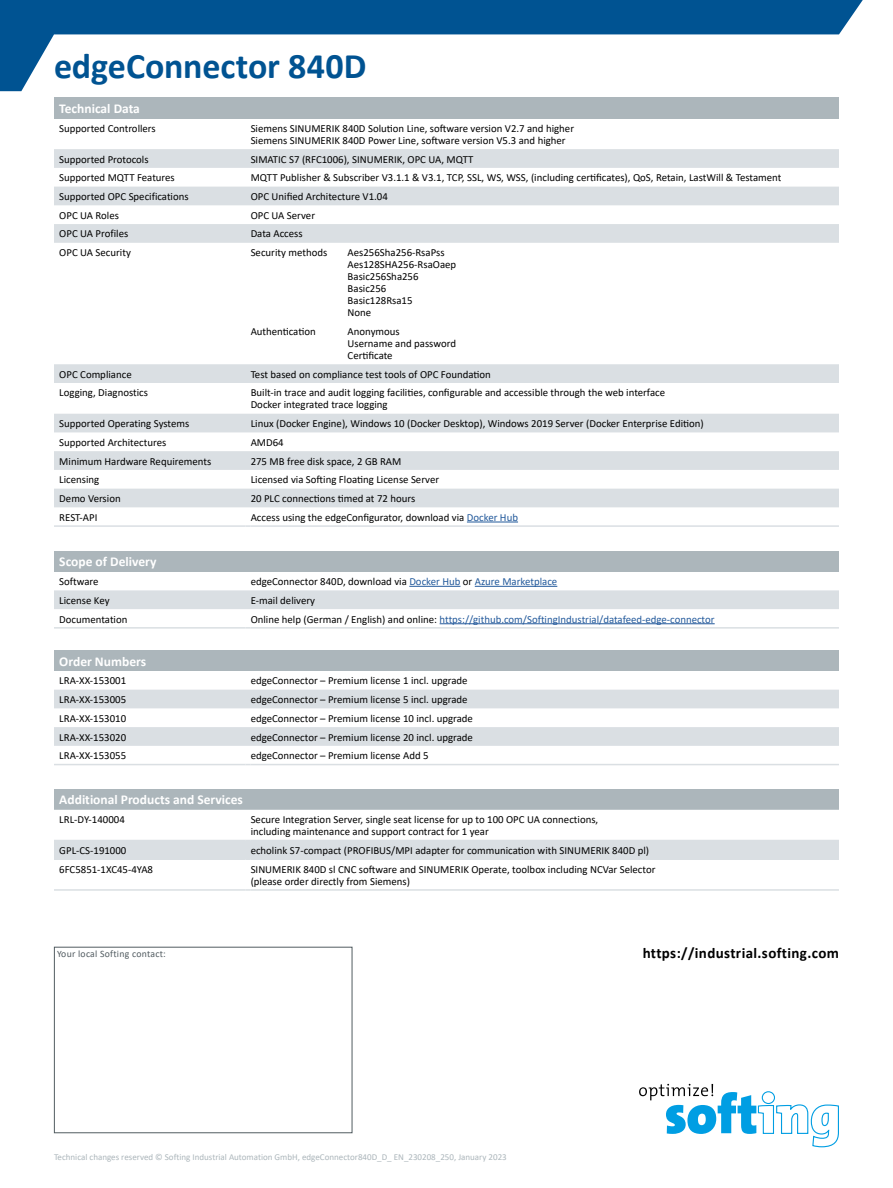
<style>
.page{position:relative;width:893px;height:1188px;background:#fff}
.page>*{position:absolute;margin:0;border:0;box-sizing:border-box;transform-origin:0 0}
.Headline__Produktnam{font:700 36px "Calibri";letter-spacing:-.005em;color:#005392}
.t1{font:700 15px "Calibri";letter-spacing:.025em;color:#000}
.Tabelle__Überschrift{font:700 13.5px "Calibri";color:#fff}
.Tabelle__Text_7_2_pt{font:10.8px/12px "Calibri";color:#000}
.Tabelle__Text_7_2_pt-2{font:10.8px "Calibri";color:#22599b}
.t2{font:9.75px "Calibri";letter-spacing:.025em;color:#525c61}
.t3{font:9px "Calibri";color:#acb6bb}
.s1{color:#22599b}
.s2{color:#000}
</style>
<div class="page">
<svg style="left:0;top:0;width:863px;height:91px"></svg>
<div style="left:54px;top:947px;width:298px;height:186px;background:#fff;border:1px solid #525c61"></div>
<svg style="left:639px;top:1084px;width:200px;height:63px"></svg>
<div style="left:54px;top:97px;width:785px;height:21px;background:#acb6bb"></div>
<svg style="left:54px;top:149px;width:785px;height:234px"></svg>
<svg style="left:54px;top:414px;width:785px;height:93px;fill:#dadfe3"></svg>
<hr style="left:54px;top:525px;width:191px;height:2px;background:#dadfe3">
<svg style="left:245px;top:525px;width:6px;height:2px"></svg>
<hr style="left:251px;top:525px;width:97px;height:2px;background:#dadfe3">
<hr style="left:348px;top:525px;width:491px;height:2px;background:#dadfe3">
<hr style="left:467px;top:522px;width:51px;height:1px;background:#22599b">
<div style="left:54px;top:551px;width:785px;height:21px;background:#acb6bb"></div>
<div style="left:54px;top:590px;width:785px;height:19px;background:#dadfe3"></div>
<hr style="left:54px;top:627px;width:191px;height:2px;background:#dadfe3">
<svg style="left:245px;top:627px;width:6px;height:2px"></svg>
<hr style="left:251px;top:627px;width:588px;height:2px;background:#dadfe3">
<hr style="left:409px;top:586px;width:51px;height:1px;background:#22599b">
<hr style="left:475px;top:586px;width:82px;height:1px;background:#22599b">
<hr style="left:440px;top:623px;width:275px;height:1px;background:#22599b">
<div style="left:54px;top:789px;width:785px;height:21px;background:#acb6bb"></div>
<div style="left:54px;top:840px;width:785px;height:20px;background:#dadfe3"></div>
<hr style="left:251px;top:858px;width:588px;height:2px;background:#dadfe3">
<hr style="left:54px;top:889px;width:191px;height:2px;background:#dadfe3">
<svg style="left:245px;top:889px;width:6px;height:2px"></svg>
<hr style="left:251px;top:889px;width:588px;height:2px;background:#dadfe3">
<div style="left:54px;top:650px;width:785px;height:21px;background:#acb6bb"></div>
<svg style="left:54px;top:690px;width:785px;height:56px;fill:#dadfe3"></svg>
<hr style="left:54px;top:764px;width:191px;height:1px;background:#dadfe3">
<hr style="left:251px;top:764px;width:588px;height:1px;background:#dadfe3">
<p class="Headline__Produktnam" style="left:54px;top:40px;width:314px">edgeConnector 840D</p>
<p class="Tabelle__Überschrift" style="left:59px;top:99px;width:82px">Technical Data</p>
<p class="Tabelle__Text_7_2_pt" style="left:59px;top:122px;width:98px">Supported Controllers</p>
<p class="Tabelle__Text_7_2_pt" style="left:251px;top:122px;width:325px">Siemens SINUMERIK 840D Solution Line, software version V2.7 and higher<br>Siemens SINUMERIK 840D Power Line, software version V5.3 and higher</p>
<p class="Tabelle__Text_7_2_pt" style="left:59px;top:153px;width:91px">Supported Protocols</p>
<p class="Tabelle__Text_7_2_pt" style="left:251px;top:153px;width:224px">SIMATIC S7 (RFC1006), SINUMERIK, OPC UA, MQTT</p>
<p class="Tabelle__Text_7_2_pt" style="left:59px;top:171px;width:117px">Supported MQTT Features</p>
<p class="Tabelle__Text_7_2_pt" style="left:251px;top:171px;width:532px">MQTT Publisher &amp; Subscriber V3.1.1 &amp; V3.1, TCP, SSL, WS, WSS, (including certificates), QoS, Retain, LastWill &amp; Testament</p>
<p class="Tabelle__Text_7_2_pt" style="left:59px;top:190px;width:131px">Supported OPC Specifications</p>
<p class="Tabelle__Text_7_2_pt" style="left:251px;top:190px;width:139px">OPC Unified Architecture V1.04</p>
<p class="Tabelle__Text_7_2_pt" style="left:59px;top:209px;width:61px">OPC UA Roles</p>
<p class="Tabelle__Text_7_2_pt" style="left:251px;top:209px;width:66px">OPC UA Server</p>
<p class="Tabelle__Text_7_2_pt" style="left:59px;top:228px;width:71px">OPC UA Profiles</p>
<p class="Tabelle__Text_7_2_pt" style="left:251px;top:228px;width:54px">Data Access</p>
<p class="Tabelle__Text_7_2_pt" style="left:59px;top:246px;width:73px">OPC UA Security</p>
<p class="Tabelle__Text_7_2_pt" style="left:251px;top:246px;width:78px">Security methods</p>
<p class="Tabelle__Text_7_2_pt" style="left:348px;top:246px;width:98px">Aes256Sha256-RsaPss</p>
<p class="Tabelle__Text_7_2_pt" style="left:348px;top:258px;width:110px">Aes128SHA256-RsaOaep</p>
<p class="Tabelle__Text_7_2_pt" style="left:348px;top:270px;width:72px">Basic256Sha256</p>
<p class="Tabelle__Text_7_2_pt" style="left:348px;top:282px;width:40px">Basic256</p>
<p class="Tabelle__Text_7_2_pt" style="left:348px;top:294px;width:66px">Basic128Rsa15</p>
<p class="Tabelle__Text_7_2_pt" style="left:348px;top:306px;width:25px">None</p>
<p class="Tabelle__Text_7_2_pt" style="left:251px;top:325px;width:67px">Authentication</p>
<p class="Tabelle__Text_7_2_pt" style="left:348px;top:325px;width:54px">Anonymous</p>
<p class="Tabelle__Text_7_2_pt" style="left:348px;top:337px;width:110px">Username and password</p>
<p class="Tabelle__Text_7_2_pt" style="left:348px;top:349px;width:47px">Certificate</p>
<p class="Tabelle__Text_7_2_pt" style="left:59px;top:368px;width:74px">OPC Compliance</p>
<p class="Tabelle__Text_7_2_pt" style="left:251px;top:368px;width:242px">Test based on compliance test tools of OPC Foundation</p>
<p class="Tabelle__Text_7_2_pt" style="left:59px;top:387px;width:90px">Logging, Diagnostics</p>
<p class="Tabelle__Text_7_2_pt" style="left:251px;top:387px;width:416px">Built-in trace and audit logging facilities, configurable and accessible through the web interface</p>
<p class="Tabelle__Text_7_2_pt" style="left:251px;top:399px;width:139px">Docker integrated trace logging</p>
<p class="Tabelle__Text_7_2_pt" style="left:59px;top:417px;width:131px">Supported Operating Systems</p>
<p class="Tabelle__Text_7_2_pt" style="left:251px;top:417px;width:455px">Linux (Docker Engine), Windows 10 (Docker Desktop), Windows 2019 Server (Docker Enterprise Edition)</p>
<p class="Tabelle__Text_7_2_pt" style="left:59px;top:436px;width:108px">Supported Architectures</p>
<p class="Tabelle__Text_7_2_pt" style="left:251px;top:436px;width:35px">AMD64</p>
<p class="Tabelle__Text_7_2_pt" style="left:59px;top:455px;width:153px">Minimum Hardware Requirements</p>
<p class="Tabelle__Text_7_2_pt" style="left:251px;top:455px;width:152px">275 MB free disk space, 2 GB RAM</p>
<p class="Tabelle__Text_7_2_pt" style="left:59px;top:473px;width:42px">Licensing</p>
<p class="Tabelle__Text_7_2_pt" style="left:251px;top:473px;width:190px">Licensed via Softing Floating License Server</p>
<p class="Tabelle__Text_7_2_pt" style="left:59px;top:492px;width:63px">Demo Version</p>
<p class="Tabelle__Text_7_2_pt" style="left:251px;top:492px;width:166px">20 PLC connections timed at 72 hours</p>
<p class="Tabelle__Text_7_2_pt" style="left:59px;top:511px;width:40px">REST-API</p>
<p class="Tabelle__Text_7_2_pt" style="left:251px;top:511px;width:269px">Access using the edgeConfigurator, download via <span class="s1">Docker Hub</span></p>
<p class="Tabelle__Überschrift" style="left:59px;top:552px;width:99px">Scope of Delivery</p>
<p class="Tabelle__Text_7_2_pt" style="left:59px;top:575px;width:41px">Software</p>
<p class="Tabelle__Text_7_2_pt" style="left:251px;top:575px;width:308px">edgeConnector 840D, download via <span class="s1">Docker Hub</span> or <span class="s1">Azure Marketplace</span></p>
<p class="Tabelle__Text_7_2_pt" style="left:59px;top:594px;width:52px">License Key</p>
<p class="Tabelle__Text_7_2_pt" style="left:251px;top:594px;width:66px">E-mail delivery</p>
<p class="Tabelle__Text_7_2_pt" style="left:59px;top:613px;width:70px">Documentation</p>
<p class="Tabelle__Text_7_2_pt-2" style="left:251px;top:611px;width:465px"><span class="s2">Online help (German / English) and online:</span> https://github.com/SoftingIndustrial/datafeed-edge-connector</p>
<p class="Tabelle__Überschrift" style="left:59px;top:652px;width:88px">Order Numbers</p>
<p class="Tabelle__Text_7_2_pt" style="left:59px;top:674px;width:68px">LRA-XX-153001</p>
<p class="Tabelle__Text_7_2_pt" style="left:251px;top:674px;width:218px">edgeConnector – Premium license 1 incl. upgrade</p>
<p class="Tabelle__Text_7_2_pt" style="left:59px;top:693px;width:68px">LRA-XX-153005</p>
<p class="Tabelle__Text_7_2_pt" style="left:251px;top:693px;width:218px">edgeConnector – Premium license 5 incl. upgrade</p>
<p class="Tabelle__Text_7_2_pt" style="left:59px;top:712px;width:68px">LRA-XX-153010</p>
<p class="Tabelle__Text_7_2_pt" style="left:251px;top:712px;width:224px">edgeConnector – Premium license 10 incl. upgrade</p>
<p class="Tabelle__Text_7_2_pt" style="left:59px;top:731px;width:68px">LRA-XX-153020</p>
<p class="Tabelle__Text_7_2_pt" style="left:251px;top:731px;width:224px">edgeConnector – Premium license 20 incl. upgrade</p>
<p class="Tabelle__Text_7_2_pt" style="left:59px;top:749px;width:68px">LRA-XX-153055</p>
<p class="Tabelle__Text_7_2_pt" style="left:251px;top:749px;width:179px">edgeConnector – Premium license Add 5</p>
<p class="Tabelle__Überschrift" style="left:59px;top:790px;width:185px">Additional Products and Services</p>
<p class="Tabelle__Text_7_2_pt" style="left:59px;top:813px;width:67px">LRL-DY-140004</p>
<p class="Tabelle__Text_7_2_pt" style="left:251px;top:813px;width:349px">Secure Integration Server, single seat license for up to 100 OPC UA connections, including maintenance and support contract for 1 year</p>
<p class="Tabelle__Text_7_2_pt" style="left:59px;top:844px;width:69px">GPL-CS-191000</p>
<p class="Tabelle__Text_7_2_pt" style="left:251px;top:844px;width:400px">echolink S7-compact (PROFIBUS/MPI adapter for communication with SINUMERIK 840D pl)</p>
<p class="Tabelle__Text_7_2_pt" style="left:59px;top:863px;width:95px">6FC5851-1XC45-4YA8</p>
<p class="Tabelle__Text_7_2_pt" style="left:251px;top:863px;width:406px">SINUMERIK 840D sl CNC software and SINUMERIK Operate, toolbox including NCVar Selector (please order directly from Siemens)</p>
<p class="t2" style="left:57px;top:947px;width:110px">Your local Softing contact:</p>
<p class="t3" style="left:54px;top:1151px;width:454px">Technical changes reserved © Softing Industrial Automation GmbH, edgeConnector840D_D_ EN_230208_250, January 2023</p>
<p class="t1" style="left:643px;top:942px;width:198px">https://industrial.softing.com</p>
</div>
